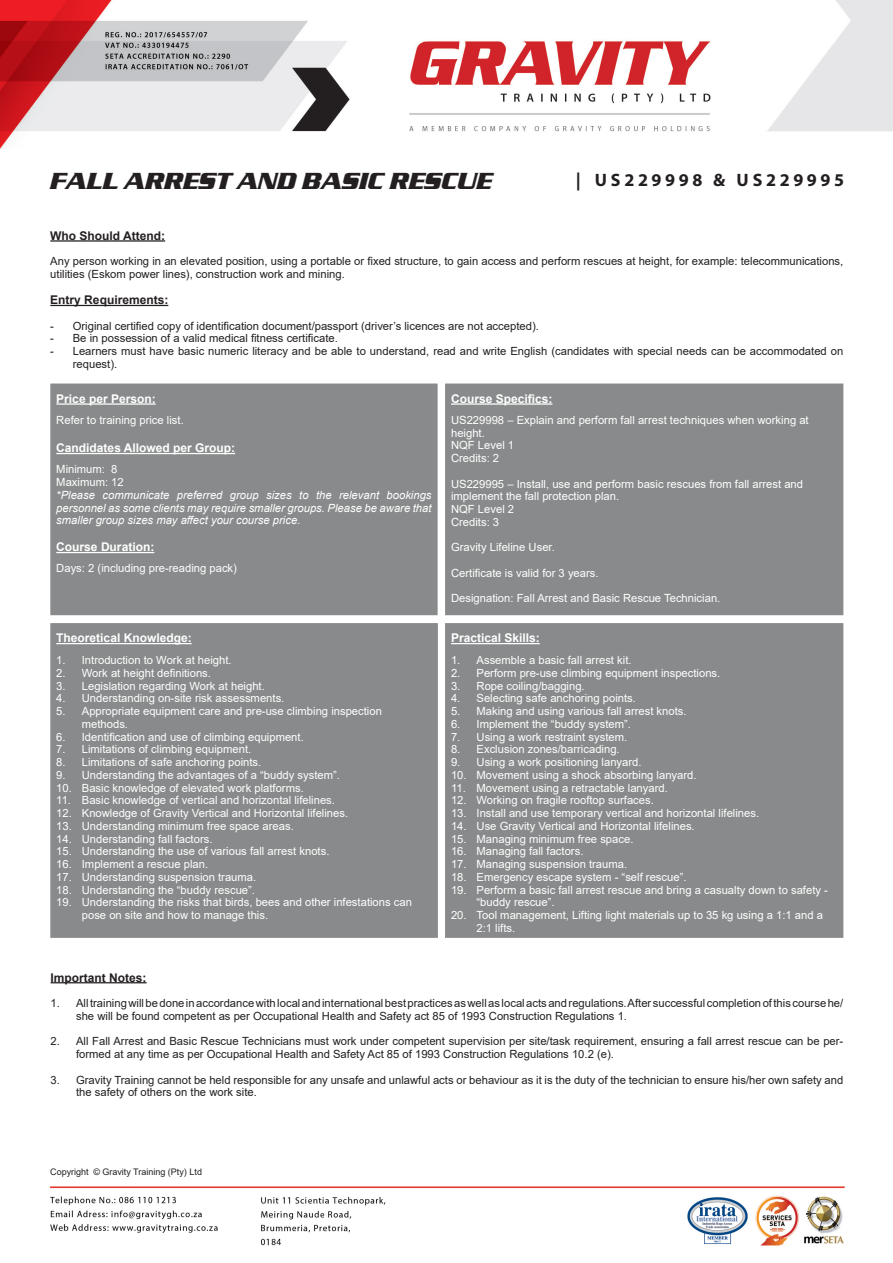
<style>
.page{position:relative;width:893px;height:1263px;background:#fff}
.page>*{position:absolute;margin:0;border:0;box-sizing:border-box;transform-origin:0 0}
.t1{font:italic 700 24px "Serpentine D";color:#231f20}
.t2{font:700 18px "Myriad Pro";letter-spacing:.2em;color:#231f20}
.t3{font:700 12px "Arial";color:#fff}
.t4{font:700 12px "Arial";color:#231f20}
.t5{font:11.25px/12.8px "Arial";color:#fff}
.t6{font:11.25px/12.8px "Arial";color:#231f20}
.t7{font:italic 11.25px/12.8px "Arial";color:#fff;text-align:justify}
.t8{font:9px "Arial";color:#231f20}
</style>
<div class="page">
<img style="left:0;top:0;width:893px;height:149px">
<img style="left:49px;top:1186px;width:796px;height:60px">
<hr style="left:50px;top:240px;width:115px;height:2px;background:#231f20">
<hr style="left:50px;top:305px;width:118px;height:1px;background:#231f20">
<div style="left:50px;top:383px;width:793px;height:232px;background:#898a8b"></div>
<hr style="left:56px;top:403px;width:100px;height:2px;background:#fff">
<hr style="left:56px;top:453px;width:179px;height:1px;background:#fff">
<hr style="left:56px;top:552px;width:98px;height:1px;background:#fff">
<hr style="left:451px;top:403px;width:101px;height:2px;background:#fff">
<div style="left:50px;top:623px;width:793px;height:315px;background:#898a8b"></div>
<hr style="left:56px;top:643px;width:136px;height:1px;background:#fff">
<hr style="left:451px;top:643px;width:89px;height:1px;background:#fff">
<hr style="left:51px;top:982px;width:96px;height:1px;background:#231f20">
<p class="t1" style="left:50px;top:166px;width:443px">FALL ARREST AND BASIC RESCUE</p>
<p class="t2" style="left:576px;top:168px;width:270px">| US229998 &amp; US229995</p>
<p class="t4" style="left:50px;top:227px;width:116px">Who Should Attend:</p>
<p class="t6" style="left:50px;top:255px;width:794px">Any person working in an elevated position, using a portable or fixed structure, to gain access and perform rescues at height, for example: telecommunications, utilities (Eskom power lines), construction work and mining.</p>
<p class="t4" style="left:50px;top:291px;width:120px">Entry Requirements:</p>
<p class="t6" style="left:50px;top:319px;width:490px">- Original certified copy of identification document/passport (driver’s licences are not accepted).</p>
<p class="t6" style="left:50px;top:332px;width:289px">- Be in possession of a valid medical fitness certificate.</p>
<p class="t6" style="left:73px;top:345px;width:772px;text-indent:-22px">- Learners must have basic numeric literacy and be able to understand, read and write English (candidates with special needs can be accommodated on request).</p>
<p class="t3" style="left:56px;top:390px;width:101px">Price per Person:</p>
<p class="t5" style="left:56px;top:413px;width:129px">Refer to training price list.</p>
<p class="t3" style="left:56px;top:440px;width:180px">Candidates Allowed per Group:</p>
<p class="t5" style="left:56px;top:463px;width:63px">Minimum: 8</p>
<p class="t5" style="left:56px;top:476px;width:69px">Maximum: 12</p>
<p class="t7" style="left:56px;top:489px;width:377px">*Please communicate preferred group sizes to the relevant bookings personnel as some clients may require smaller groups. Please be aware that smaller group sizes may affect your course price.</p>
<p class="t3" style="left:56px;top:539px;width:100px">Course Duration:</p>
<p class="t5" style="left:56px;top:562px;width:182px">Days: 2 (including pre-reading pack)</p>
<p class="t3" style="left:451px;top:390px;width:103px">Course Specifics:</p>
<p class="t5" style="left:451px;top:413px;width:359px">US229998 – Explain and perform fall arrest techniques when working at height.</p>
<p class="t5" style="left:451px;top:439px;width:65px">NQF Level 1</p>
<p class="t5" style="left:451px;top:452px;width:50px">Credits: 2</p>
<p class="t5" style="left:451px;top:477px;width:354px">US229995 – Install, use and perform basic rescues from fall arrest and</p>
<p class="t5" style="left:451px;top:490px;width:170px">implement the fall protection plan.</p>
<p class="t5" style="left:451px;top:503px;width:65px">NQF Level 2</p>
<p class="t5" style="left:451px;top:515px;width:50px">Credits: 3</p>
<p class="t5" style="left:451px;top:541px;width:105px">Gravity Lifeline User.</p>
<p class="t5" style="left:451px;top:566px;width:149px">Certificate is valid for 3 years.</p>
<p class="t5" style="left:451px;top:592px;width:271px">Designation: Fall Arrest and Basic Rescue Technician.</p>
<p class="t3" style="left:56px;top:630px;width:137px">Theoretical Knowledge:</p>
<p class="t5" style="left:56px;top:654px;width:177px">1. Introduction to Work at height.</p>
<p class="t5" style="left:56px;top:666px;width:156px">2. Work at height definitions.</p>
<p class="t5" style="left:56px;top:679px;width:210px">3. Legislation regarding Work at height.</p>
<p class="t5" style="left:56px;top:692px;width:230px">4. Understanding on-site risk assessments.</p>
<p class="t5" style="left:82px;top:705px;width:302px;text-indent:-26px">5. Appropriate equipment care and pre-use climbing inspection methods.</p>
<p class="t5" style="left:56px;top:730px;width:249px">6. Identification and use of climbing equipment.</p>
<p class="t5" style="left:56px;top:743px;width:196px">7. Limitations of climbing equipment.</p>
<p class="t5" style="left:56px;top:756px;width:206px">8. Limitations of safe anchoring points.</p>
<p class="t5" style="left:56px;top:768px;width:285px">9. Understanding the advantages of a “buddy system”.</p>
<p class="t5" style="left:56px;top:781px;width:249px">10. Basic knowledge of elevated work platforms.</p>
<p class="t5" style="left:56px;top:794px;width:280px">11. Basic knowledge of vertical and horizontal lifelines.</p>
<p class="t5" style="left:56px;top:807px;width:293px">12. Knowledge of Gravity Vertical and Horizontal lifelines.</p>
<p class="t5" style="left:56px;top:819px;width:239px">13. Understanding minimum free space areas.</p>
<p class="t5" style="left:56px;top:832px;width:158px">14. Understanding fall factors.</p>
<p class="t5" style="left:56px;top:845px;width:275px">15. Understanding the use of various fall arrest knots.</p>
<p class="t5" style="left:56px;top:858px;width:153px">16. Implement a rescue plan.</p>
<p class="t5" style="left:56px;top:870px;width:201px">17. Understanding suspension trauma.</p>
<p class="t5" style="left:56px;top:883px;width:200px">18. Understanding the “buddy rescue”.</p>
<p class="t5" style="left:82px;top:896px;width:332px;text-indent:-26px">19. Understanding the risks that birds, bees and other infestations can pose on site and how to manage this.</p>
<p class="t3" style="left:451px;top:630px;width:90px">Practical Skills:</p>
<p class="t5" style="left:451px;top:654px;width:182px">1. Assemble a basic fall arrest kit.</p>
<p class="t5" style="left:451px;top:666px;width:271px">2. Perform pre-use climbing equipment inspections.</p>
<p class="t5" style="left:451px;top:679px;width:135px">3. Rope coiling/bagging.</p>
<p class="t5" style="left:451px;top:692px;width:186px">4. Selecting safe anchoring points.</p>
<p class="t5" style="left:451px;top:705px;width:237px">5. Making and using various fall arrest knots.</p>
<p class="t5" style="left:451px;top:717px;width:181px">6. Implement the “buddy system”.</p>
<p class="t5" style="left:451px;top:730px;width:178px">7. Using a work restraint system.</p>
<p class="t5" style="left:451px;top:743px;width:170px">8. Exclusion zones/barricading.</p>
<p class="t5" style="left:451px;top:756px;width:192px">9. Using a work positioning lanyard.</p>
<p class="t5" style="left:451px;top:768px;width:247px">10. Movement using a shock absorbing lanyard.</p>
<p class="t5" style="left:451px;top:781px;width:218px">11. Movement using a retractable lanyard.</p>
<p class="t5" style="left:451px;top:794px;width:204px">12. Working on fragile rooftop surfaces.</p>
<p class="t5" style="left:451px;top:807px;width:310px">13. Install and use temporary vertical and horizontal lifelines.</p>
<p class="t5" style="left:451px;top:819px;width:245px">14. Use Gravity Vertical and Horizontal lifelines.</p>
<p class="t5" style="left:451px;top:832px;width:184px">15. Managing minimum free space.</p>
<p class="t5" style="left:451px;top:845px;width:134px">16. Managing fall factors.</p>
<p class="t5" style="left:451px;top:858px;width:178px">17. Managing suspension trauma.</p>
<p class="t5" style="left:451px;top:870px;width:237px">18. Emergency escape system - “self rescue”.</p>
<p class="t5" style="left:477px;top:883px;width:353px;text-indent:-26px">19. Perform a basic fall arrest rescue and bring a casualty down to safety - “buddy rescue”.</p>
<p class="t5" style="left:477px;top:909px;width:348px;text-indent:-26px">20. Tool management, Lifting light materials up to 35 kg using a 1:1 and a<br>2:1 lifts.</p>
<p class="t4" style="left:51px;top:969px;width:97px">Important Notes:</p>
<p class="t6" style="left:76px;top:996px;width:769px;text-indent:-26px">1. All training will be done in accordance with local and international best practices as well as local acts and regulations. After successful completion of this course he/ she will be found competent as per Occupational Health and Safety act 85 of 1993 Construction Regulations 1.</p>
<p class="t6" style="left:76px;top:1035px;width:769px;text-indent:-26px">2. All Fall Arrest and Basic Rescue Technicians must work under competent supervision per site/task requirement, ensuring a fall arrest rescue can be per&shy;formed at any time as per Occupational Health and Safety Act 85 of 1993 Construction Regulations 10.2 (e).</p>
<p class="t6" style="left:76px;top:1073px;width:769px;text-indent:-26px">3. Gravity Training cannot be held responsible for any unsafe and unlawful acts or behaviour as it is the duty of the technician to ensure his/her own safety and the safety of others on the work site.</p>
<p class="t8" style="left:50px;top:1166px;width:153px">Copyright © Gravity Training (Pty) Ltd</p>
</div>
